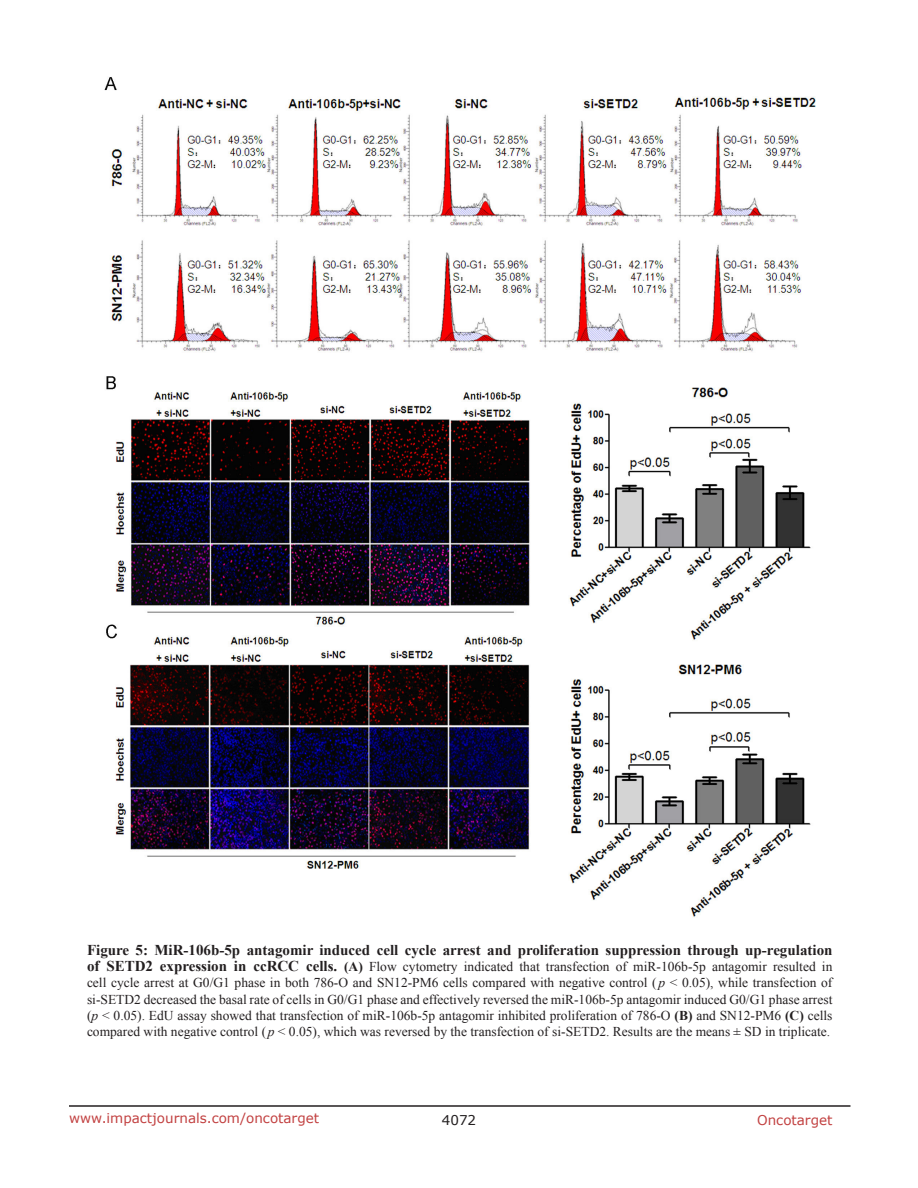
<style>
.page{position:relative;width:918px;height:1188px;background:#fff}
.page>*{position:absolute;margin:0;border:0;box-sizing:border-box;transform-origin:0 0}
.FigureText{font:700 15px "Times New Roman";color:#231f20}
.FigureText-2{font:13.5px/16.2px "Times New Roman";color:#231f20;text-align:justify}
.t1{font:13.5px "Verdana";color:#c24141}
.t2{font:13.5px "Verdana";color:#231f20}
.s1{font-weight:700;font-size:15px}
.s2{font-weight:700}
.s3{font-style:italic}
</style>
<div class="page">
<hr style="left:69px;top:1105px;width:781px;height:2px;background:#231f20">
<img style="left:104px;top:77px;width:711px;height:840px">
<p class="FigureText" style="left:87px;top:940px;width:747px">Figure 5: MiR-106b-5p antagomir induced cell cycle arrest and proliferation suppression through up-regulation</p>
<p class="FigureText-2" style="left:87px;top:958px;width:747px"><span class="s1">of SETD2 expression in ccRCC cells.</span> <span class="s2">(A)</span> Flow cytometry indicated that transfection of miR-106b-5p antagomir resulted in cell cycle arrest at G0/G1 phase in both 786-O and SN12-PM6 cells compared with negative control ( <span class="s3">p</span> &lt; 0.05), while transfection of si-SETD2 decreased the basal rate of cells in G0/G1 phase and effectively reversed the miR-106b-5p antagomir induced G0/G1 phase arrest (<span class="s3">p</span> &lt; 0.05). EdU assay showed that transfection of miR-106b-5p antagomir inhibited proliferation of 786-O <span class="s2">(B)</span> and SN12-PM6 <span class="s2">(C)</span> cells compared with negative control (<span class="s3">p</span> &lt; 0.05), which was reversed by the transfection of si-SETD2. Results are the means ± SD in triplicate.</p>
<p class="t1" style="left:69px;top:1109px;width:252px">www.impactjournals.com/oncotarget</p>
<p class="t2" style="left:442px;top:1111px;width:36px">4072</p>
<p class="t1" style="left:757px;top:1111px;width:77px">Oncotarget</p>
</div>
